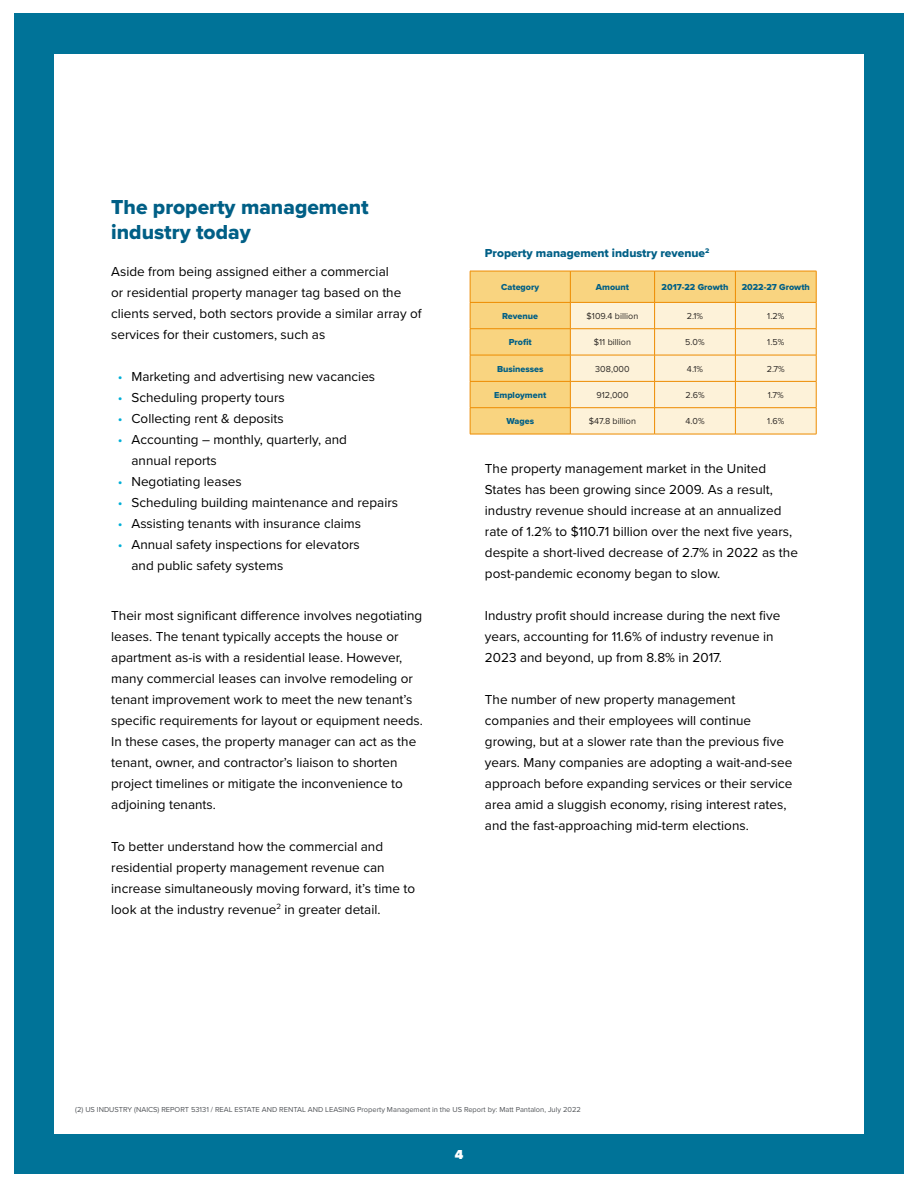
<style>
.page{position:relative;width:918px;height:1188px;background:#fff}
.page>*{position:absolute;margin:0;border:0;box-sizing:border-box;transform-origin:0 0}
.t1{font:21px "Proxima Nova Extrabld";color:#005f86}
.t2{font:13.5px/21px "Proxima Nova";color:#000}
.t3{font:900 13.5px "Proxima Nova";color:#fff}
.t4{font:12px "Proxima Nova Extrabld";color:#005f86}
.t5{font:9px "Proxima Nova";color:#2d2926}
.t6{font:9px "Proxima Nova Extrabld";color:#005f86}
.t7{font:7.5px "Proxima Nova";color:#53565a}
.s1{color:#00afd7}
</style>
<div class="page">
<div style="left:14px;top:14px;width:890px;height:1160px;background:#007398"></div>
<div style="left:54px;top:54px;width:810px;height:1080px;background:#fff"></div>
<div style="left:471px;top:272px;width:345px;height:162px;background:#f9d480"></div>
<hr style="left:735px;top:271px;width:81px;height:1px;background:#ed8b00">
<hr style="left:816px;top:271px;width:1px;height:31px;background:#ed8b00">
<hr style="left:655px;top:271px;width:80px;height:1px;background:#ed8b00">
<hr style="left:735px;top:271px;width:1px;height:31px;background:#ed8b00">
<hr style="left:470px;top:271px;width:100px;height:1px;background:#ed8b00">
<hr style="left:470px;top:271px;width:1px;height:31px;background:#ed8b00">
<hr style="left:470px;top:302px;width:100px;height:1px;background:#ed8b00">
<hr style="left:570px;top:271px;width:85px;height:1px;background:#ed8b00">
<hr style="left:570px;top:271px;width:1px;height:31px;background:#ed8b00">
<hr style="left:654px;top:271px;width:1px;height:31px;background:#ed8b00">
<hr style="left:655px;top:434px;width:80px;height:1px;background:#ed8b00">
<hr style="left:735px;top:434px;width:81px;height:1px;background:#ed8b00">
<hr style="left:570px;top:434px;width:85px;height:1px;background:#ed8b00">
<hr style="left:470px;top:407px;width:100px;height:1px;background:#ed8b00">
<hr style="left:470px;top:434px;width:100px;height:1px;background:#ed8b00">
<hr style="left:470px;top:381px;width:100px;height:1px;background:#ed8b00">
<hr style="left:470px;top:355px;width:100px;height:1px;background:#ed8b00">
<svg style="left:470px;top:303px;width:1px;height:131px"></svg>
<svg style="left:570px;top:302px;width:247px;height:132px;background:#fceccc"></svg>
<hr style="left:470px;top:328px;width:100px;height:1px;background:#ed8b00">
<p class="t1" style="left:111px;top:191px;width:259px">The property management</p>
<p class="t1" style="left:111px;top:217px;width:141px">industry today</p>
<p class="t2" style="left:111px;top:260px;width:312px">Aside from being assigned either a commercial<br>or residential property manager tag based on the clients served, both sectors provide a similar array of services for their customers, such as</p>
<p class="t2" style="left:118px;top:365px;width:259px"><span class="s1">•</span> Marketing and advertising new vacancies</p>
<p class="t2" style="left:118px;top:386px;width:168px"><span class="s1">•</span> Scheduling property tours</p>
<p class="t2" style="left:118px;top:407px;width:167px"><span class="s1">•</span> Collecting rent &amp; deposits</p>
<p class="t2" style="left:131px;top:428px;width:217px;text-indent:-14px"><span class="s1">•</span> Accounting – monthly, quarterly, and annual reports</p>
<p class="t2" style="left:118px;top:470px;width:125px"><span class="s1">•</span> Negotiating leases</p>
<p class="t2" style="left:118px;top:491px;width:282px"><span class="s1">•</span> Scheduling building maintenance and repairs</p>
<p class="t2" style="left:118px;top:512px;width:245px"><span class="s1">•</span> Assisting tenants with insurance claims</p>
<p class="t2" style="left:131px;top:533px;width:230px;text-indent:-14px"><span class="s1">•</span> Annual safety inspections for elevators and public safety systems</p>
<p class="t2" style="left:111px;top:604px;width:313px">Their most significant difference involves negotiating leases. The tenant typically accepts the house or apartment as-is with a residential lease. However, many commercial leases can involve remodeling or tenant improvement work to meet the new tenant’s specific requirements for layout or equipment needs.<br>In these cases, the property manager can act as the tenant, owner, and contractor’s liaison to shorten project timelines or mitigate the inconvenience to adjoining tenants.</p>
<p class="t2" style="left:111px;top:835px;width:306px">To better understand how the commercial and residential property management revenue can increase simultaneously moving forward, it’s time to look at the industry revenue<sup>2</sup> in greater detail.</p>
<p class="t4" style="left:485px;top:244px;width:226px">Property management industry revenue<sup>2</sup></p>
<p class="t6" style="left:501px;top:281px;width:39px">Category</p>
<p class="t6" style="left:596px;top:281px;width:35px">Amount</p>
<p class="t6" style="left:662px;top:281px;width:68px">2017-22 Growth</p>
<p class="t6" style="left:742px;top:281px;width:70px">2022-27 Growth</p>
<p class="t6" style="left:502px;top:309px;width:37px">Revenue</p>
<p class="t5" style="left:587px;top:309px;width:53px">$109.4 billion</p>
<p class="t5" style="left:687px;top:309px;width:18px">2.1%</p>
<p class="t5" style="left:767px;top:309px;width:18px">1.2%</p>
<p class="t6" style="left:509px;top:336px;width:25px">Profit</p>
<p class="t5" style="left:594px;top:336px;width:39px">$11 billion</p>
<p class="t5" style="left:685px;top:336px;width:21px">5.0%</p>
<p class="t5" style="left:767px;top:336px;width:19px">1.5%</p>
<p class="t6" style="left:497px;top:362px;width:48px">Businesses</p>
<p class="t5" style="left:595px;top:362px;width:36px">308,000</p>
<p class="t5" style="left:687px;top:362px;width:18px">4.1%</p>
<p class="t5" style="left:767px;top:362px;width:19px">2.7%</p>
<p class="t6" style="left:494px;top:388px;width:54px">Employment</p>
<p class="t5" style="left:596px;top:388px;width:34px">912,000</p>
<p class="t5" style="left:685px;top:388px;width:21px">2.6%</p>
<p class="t5" style="left:768px;top:388px;width:17px">1.7%</p>
<p class="t6" style="left:506px;top:415px;width:29px">Wages</p>
<p class="t5" style="left:589px;top:415px;width:49px">$47.8 billion</p>
<p class="t5" style="left:685px;top:415px;width:21px">4.0%</p>
<p class="t5" style="left:767px;top:415px;width:19px">1.6%</p>
<p class="t2" style="left:485px;top:457px;width:315px">The property management market in the United States has been growing since 2009. As a result, industry revenue should increase at an annualized rate of 1.2% to $110.71 billion over the next five years, despite a short-lived decrease of 2.7% in 2022 as the post-pandemic economy began to slow.</p>
<p class="t2" style="left:485px;top:604px;width:297px">Industry profit should increase during the next five years, accounting for 11.6% of industry revenue in<br>2023 and beyond, up from 8.8% in 2017.</p>
<p class="t2" style="left:485px;top:688px;width:309px">The number of new property management companies and their employees will continue growing, but at a slower rate than the previous five years. Many companies are adopting a wait-and-see approach before expanding services or their service area amid a sluggish economy, rising interest rates, and the fast-approaching mid-term elections.</p>
<p class="t7" style="left:75px;top:1104px;width:507px">(2) US INDUSTRY (NAICS) REPORT 53131 / REAL ESTATE AND RENTAL AND LEASING Property Management in the US Report by: Matt Pantalon, July 2022</p>
<p class="t3" style="left:455px;top:1145px;width:10px">4</p>
</div>
